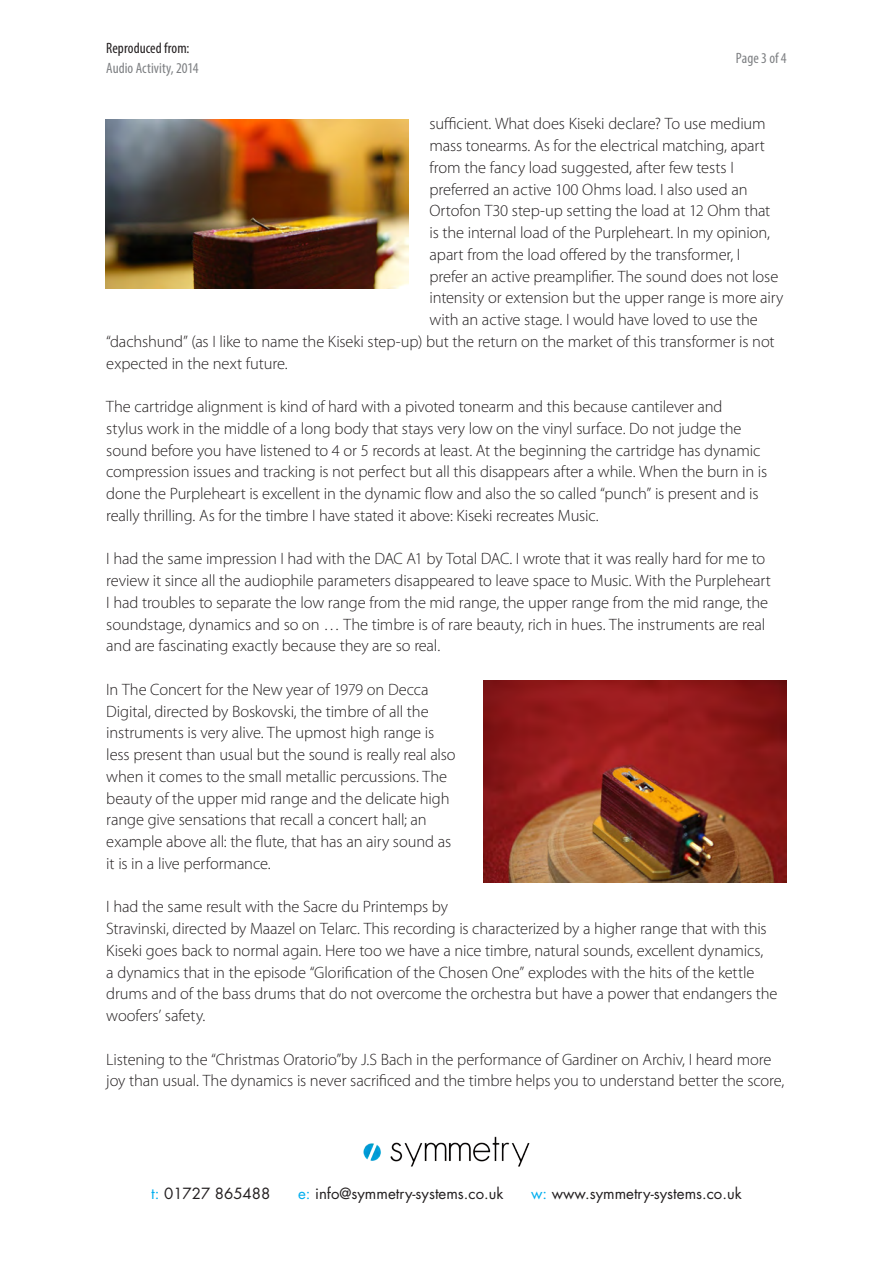
<style>
.page{position:relative;width:893px;height:1263px;background:#fff}
.page>*{position:absolute;margin:0;border:0;box-sizing:border-box;transform-origin:0 0}
.t1{font:300 16.5px/21.8px "Myriad Pro";letter-spacing:-.01em;color:#231f20}
.t2{font:15px "Futura";color:#231f20}
.t3{font:condensed 15px "Myriad Pro";letter-spacing:.005em;color:#7e8083}
.t4{font:condensed 15px "Myriad Pro";letter-spacing:.005em;color:#231f20}
.s1{color:#00aeef}
</style>
<div class="page">
<img style="left:484px;top:681px;width:302px;height:201px">
<img style="left:106px;top:119px;width:302px;height:170px">
<img style="left:363px;top:1136px;width:167px;height:31px">
<p class="t4" style="left:106px;top:39px;width:85px">Reproduced from:</p>
<p class="t3" style="left:106px;top:59px;width:94px">Audio Activity, 2014</p>
<p class="t3" style="left:736px;top:49px;width:52px">Page 3 of 4</p>
<p class="t1" style="left:430px;top:113px;width:338px">sufficient. What does Kiseki declare? To use medium</p>
<p class="t1" style="left:430px;top:135px;width:337px">mass tonearms. As for the electrical matching, apart</p>
<p class="t1" style="left:430px;top:156px;width:306px">from the fancy load suggested, after few tests I</p>
<p class="t1" style="left:430px;top:178px;width:319px">preferred an active 100 Ohms load. I also used an</p>
<p class="t1" style="left:430px;top:200px;width:342px">Ortofon T30 step-up setting the load at 12 Ohm that</p>
<p class="t1" style="left:430px;top:222px;width:342px">is the internal load of the Purpleheart. In my opinion,</p>
<p class="t1" style="left:430px;top:243px;width:312px">apart from the load offered by the transformer, I</p>
<p class="t1" style="left:430px;top:265px;width:350px">prefer an active preamplifier. The sound does not lose</p>
<p class="t1" style="left:430px;top:287px;width:355px">intensity or extension but the upper range is more airy</p>
<p class="t1" style="left:430px;top:309px;width:330px">with an active stage. I would have loved to use the</p>
<p class="t1" style="left:106px;top:330px;width:670px">“dachshund” (as I like to name the Kiseki step-up) but the return on the market of this transformer is not</p>
<p class="t1" style="left:106px;top:352px;width:183px">expected in the next future.</p>
<p class="t1" style="left:106px;top:396px;width:662px">The cartridge alignment is kind of hard with a pivoted tonearm and this because cantilever and<br>stylus work in the middle of a long body that stays very low on the vinyl surface. Do not judge the sound before you have listened to 4 or 5 records at least. At the beginning the cartridge has dynamic compression issues and tracking is not perfect but all this disappears after a while. When the burn in is done the Purpleheart is excellent in the dynamic flow and also the so called “punch” is present and is really thrilling. As for the timbre I have stated it above: Kiseki recreates Music.</p>
<p class="t1" style="left:106px;top:548px;width:666px">I had the same impression I had with the DAC A1 by Total DAC. I wrote that it was really hard for me to review it since all the audiophile parameters disappeared to leave space to Music. With the Purpleheart I had troubles to separate the low range from the mid range, the upper range from the mid range, the soundstage, dynamics and so on … The timbre is of rare beauty, rich in hues. The instruments are real and are fascinating exactly because they are so real.</p>
<p class="t1" style="left:106px;top:678px;width:351px">In The Concert for the New year of 1979 on Decca Digital, directed by Boskovski, the timbre of all the instruments is very alive. The upmost high range is less present than usual but the sound is really real also when it comes to the small metallic percussions. The beauty of the upper mid range and the delicate high range give sensations that recall a concert hall; an example above all: the flute, that has an airy sound as it is in a live performance.</p>
<p class="t1" style="left:106px;top:896px;width:673px">I had the same result with the Sacre du Printemps by<br>Stravinski, directed by Maazel on Telarc. This recording is characterized by a higher range that with this Kiseki goes back to normal again. Here too we have a nice timbre, natural sounds, excellent dynamics,<br>a dynamics that in the episode “Glorification of the Chosen One” explodes with the hits of the kettle drums and of the bass drums that do not overcome the orchestra but have a power that endangers the woofers’ safety.</p>
<p class="t1" style="left:106px;top:1048px;width:680px">Listening to the “Christmas Oratorio”by J.S Bach in the performance of Gardiner on Archiv, I heard more joy than usual. The dynamics is never sacrificed and the timbre helps you to understand better the score,</p>
<p class="t2" style="left:151px;top:1184px;width:121px"><span class="s1">t:</span> 01727 865488</p>
<p class="t2" style="left:298px;top:1184px;width:207px"><span class="s1">e:</span> info@symmetry-systems.co.uk</p>
<p class="t2" style="left:531px;top:1184px;width:212px"><span class="s1">w:</span> www.symmetry-systems.co.uk</p>
</div>
